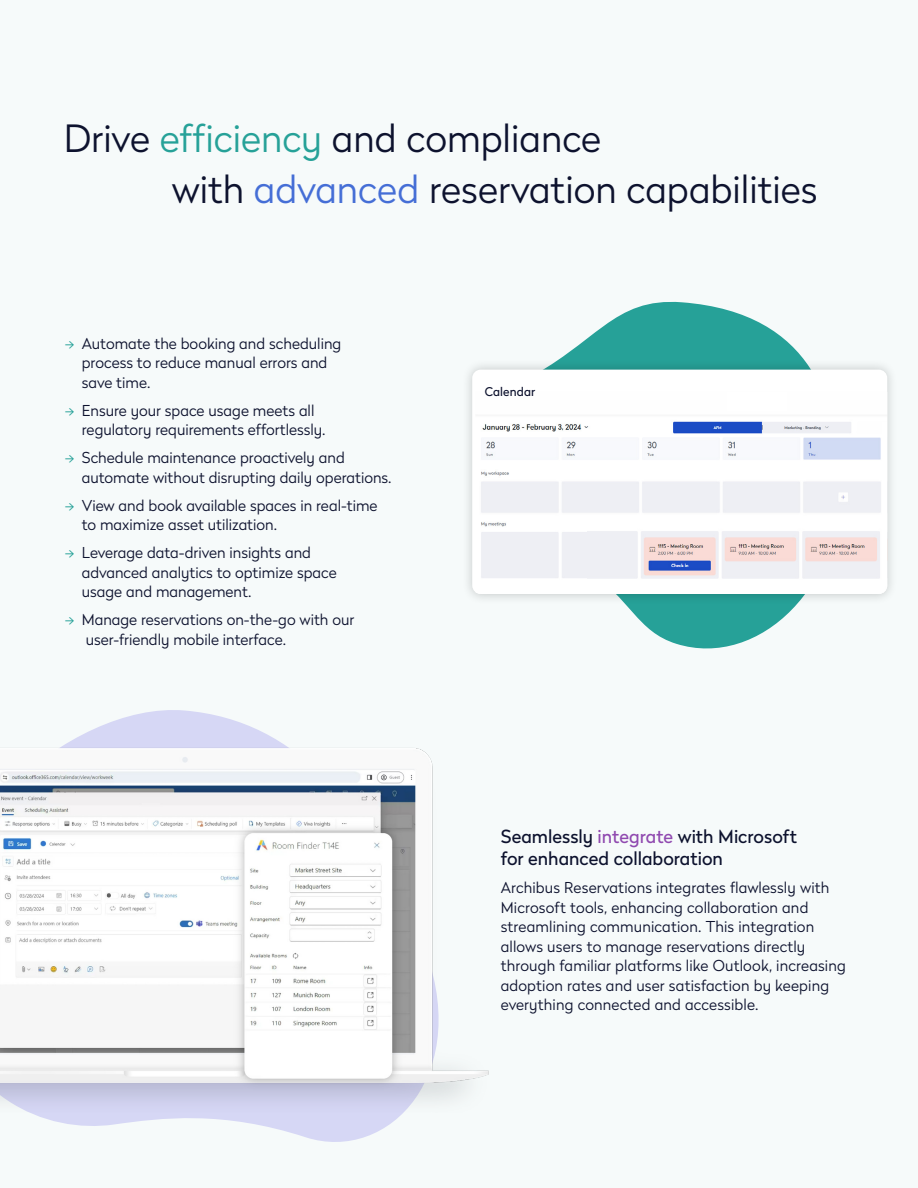
<style>
.page{position:relative;width:918px;height:1188px;background:#fff}
.page>*{position:absolute;margin:0;border:0;box-sizing:border-box;transform-origin:0 0}
.t1{font:300 37.5px/51px "Eptura Flexible";color:#0d122e}
.t2{font:18px/22.5px "Eptura Flexible";color:#0d122e}
.t3{font:300 15px/19.5px "Eptura Flexible";color:#0d122e}
.t4{font:12px "Eptura Flexible";letter-spacing:.01em;color:#0d122e}
.s1{color:#26a198}
.s2{color:#456ed6}
.s3{color:#904ab0}
</style>
<div class="page">
<svg style="left:559px;top:301px;width:245px;height:348px;fill:#26a198"></svg>
<svg style="left:28px;top:710px;width:410px;height:432px;fill:#f6fafa"></svg>
<img style="left:0;top:729px;width:489px;height:383px">
<div style="left:461px;top:359px;width:437px;height:246px;background:#000;opacity:.2"></div>
<div style="left:472px;top:370px;width:415px;height:224px;background:#fff;border-radius:9px"></div>
<img style="left:475px;top:421px;width:412px;height:173px">
<img style="left:587px;top:526px;width:298px;height:63px">
<div style="left:882px;top:422px;width:5px;height:164px;background:#fff"></div>
<h1 class="t1" style="left:172px;top:111px;width:647px;text-indent:-108px">Drive <span class="s1">efficiency</span> and compliance<br>with <span class="s2">advanced</span> reservation capabilities</h1>
<p class="t3" style="left:82px;top:333px;width:261px;text-indent:-17px"><span class="s1">–›</span> Automate the booking and scheduling process to reduce manual errors and save time.</p>
<p class="t3" style="left:82px;top:400px;width:245px;text-indent:-17px"><span class="s1">–›</span> Ensure your space usage meets all regulatory requirements effortlessly.</p>
<p class="t3" style="left:82px;top:448px;width:311px;text-indent:-17px"><span class="s1">–›</span> Schedule maintenance proactively and automate without disrupting daily operations.</p>
<p class="t3" style="left:82px;top:495px;width:297px;text-indent:-17px"><span class="s1">–›</span> View and book available spaces in real-time to maximize asset utilization.</p>
<p class="t3" style="left:82px;top:543px;width:256px;text-indent:-17px"><span class="s1">–›</span> Leverage data-driven insights and advanced analytics to optimize space usage and management.</p>
<p class="t3" style="left:86px;top:610px;width:270px;text-indent:-21px"><span class="s1">–›</span> Manage reservations on-the-go with our user-friendly mobile interface.</p>
<p class="t4" style="left:485px;top:384px;width:52px">Calendar</p>
<p class="t2" style="left:501px;top:824px;width:298px">Seamlessly <span class="s3">integrate</span> with Microsoft for enhanced collaboration</p>
<p class="t3" style="left:501px;top:877px;width:347px">Archibus Reservations integrates flawlessly with Microsoft tools, enhancing collaboration and streamlining communication. This integration allows users to manage reservations directly through familiar platforms like Outlook, increasing adoption rates and user satisfaction by keeping everything connected and accessible.</p>
</div>
